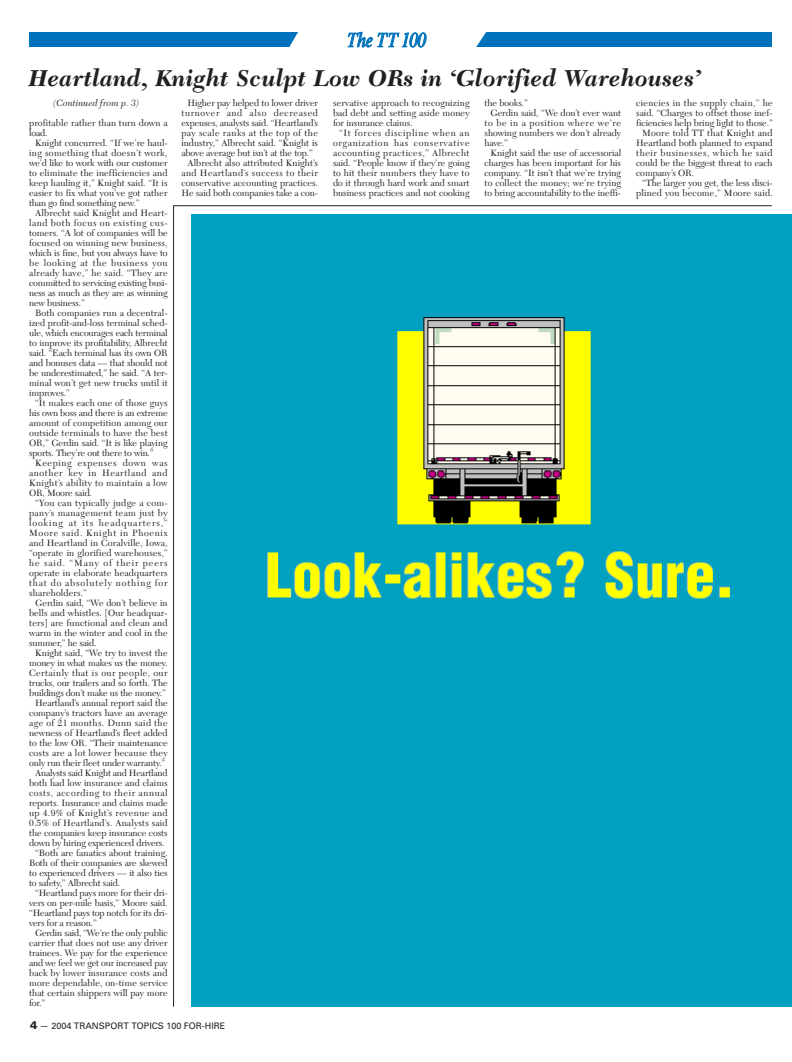
<style>
.page{position:relative;width:792px;height:1062px;background:#fff}
.page>*{position:absolute;margin:0;border:0;box-sizing:border-box;transform-origin:0 0}
.t1{font:italic 700 24px "New Caledonia";letter-spacing:.01em;color:#231f20}
.t2{font:italic condensed 20.4px "Times New Roman";letter-spacing:-.03em;color:#0072bc}
.t3{font:9.5px/10px "New Caledonia";color:#231f20;text-align:justify}
.t4{font:9.5px "New Caledonia";letter-spacing:.02em;color:#231f20}
.t5{font:9.5px "New Caledonia";letter-spacing:.045em;color:#231f20}
.t6{font:9.5px "New Caledonia";letter-spacing:.06em;color:#231f20}
.t7{font:9.5px "New Caledonia";letter-spacing:.04em;color:#231f20}
.t8{font:9.5px "New Caledonia";letter-spacing:.035em;color:#231f20}
.t9{font:9.5px "New Caledonia";letter-spacing:.025em;color:#231f20}
.t10{font:9.5px "New Caledonia";letter-spacing:.055em;color:#231f20}
.t11{font:9.5px "New Caledonia";letter-spacing:.065em;color:#231f20}
.t12{font:9.5px "New Caledonia";letter-spacing:.03em;color:#231f20}
.t13{font:italic 9.5px "New Caledonia";color:#231f20}
.t14{font:9px "Univers";color:#231f20}
.s1{font-weight:900;font-size:11px}
</style>
<div class="page">
<hr style="left:173px;top:205px;width:599px;height:1px;background:#231f20">
<hr style="left:173px;top:206px;width:1px;height:801px;background:#231f20">
<img style="left:192px;top:214px;width:600px;height:792px">
<div style="left:29px;top:33px;width:743px;height:14px;background:#0072bc"></div>
<div style="left:287px;top:32px;width:199px;height:15px;background:#fff"></div>
<h2 class="t2" style="left:346px;top:32px;width:81px">The TT 100</h2>
<h1 class="t1" style="left:29px;top:68px;width:674px">Heartland, Knight Sculpt Low ORs in ‘Glorified Warehouses’</h1>
<p class="t13" style="left:53px;top:99px;width:87px">(Continued from p. 3)</p>
<p class="t8" style="left:636px;top:99px;width:138px">ciencies in the supply chain,” he</p>
<p class="t3" style="left:636px;top:109px;width:138px">said. “Charges to offset those inef-</p>
<p class="t3" style="left:636px;top:119px;width:138px">ficiencies help bring light to those.”</p>
<p class="t12" style="left:642px;top:129px;width:132px">Moore told TT that Knight and</p>
<p class="t3" style="left:636px;top:139px;width:138px">Heartland both planned to expand</p>
<p class="t6" style="left:636px;top:149px;width:138px">their businesses, which he said</p>
<p class="t3" style="left:636px;top:159px;width:138px">could be the biggest threat to each</p>
<p class="t3" style="left:636px;top:169px;width:59px">company’s OR.</p>
<p class="t3" style="left:642px;top:179px;width:132px">“The larger you get, the less disci-</p>
<p class="t4" style="left:636px;top:189px;width:138px">plined you become,” Moore said.</p>
<p class="t3" style="left:485px;top:99px;width:45px">the books.”</p>
<p class="t3" style="left:491px;top:109px;width:132px">Gerdin said, “We don’t ever want</p>
<p class="t10" style="left:485px;top:119px;width:138px">to be in a position where we’re</p>
<p class="t3" style="left:485px;top:129px;width:138px">showing numbers we don’t already</p>
<p class="t3" style="left:485px;top:139px;width:25px">have.”</p>
<p class="t3" style="left:491px;top:149px;width:132px">Knight said the use of accessorial</p>
<p class="t3" style="left:485px;top:159px;width:138px">charges has been important for his</p>
<p class="t3" style="left:485px;top:169px;width:138px">company. “It isn’t that we’re trying</p>
<p class="t3" style="left:485px;top:179px;width:138px">to collect the money; we’re trying</p>
<p class="t3" style="left:485px;top:189px;width:138px">to bring accountability to the ineffi-</p>
<p class="t3" style="left:333px;top:99px;width:138px">servative approach to recognizing bad debt and setting aside money for insurance claims.</p>
<p class="t3" style="left:333px;top:129px;width:138px;text-indent:6px">“It forces discipline when an organization has conservative accounting practices,” Albrecht said. “People know if they’re going to hit their numbers they have to do it through hard work and smart business practices and not cooking</p>
<p class="t3" style="left:187px;top:99px;width:132px">Higher pay helped to lower driver</p>
<p class="t11" style="left:181px;top:109px;width:138px">turnover and also decreased</p>
<p class="t3" style="left:181px;top:119px;width:138px">expenses, analysts said. “Heartland’s</p>
<p class="t5" style="left:181px;top:129px;width:138px">pay scale ranks at the top of the</p>
<p class="t3" style="left:181px;top:139px;width:138px">industry,” Albrecht said. “Knight is</p>
<p class="t3" style="left:181px;top:149px;width:133px">above average but isn’t at the top.”</p>
<p class="t3" style="left:187px;top:159px;width:132px">Albrecht also attributed Knight’s</p>
<p class="t5" style="left:181px;top:169px;width:138px">and Heartland’s success to their</p>
<p class="t3" style="left:181px;top:179px;width:138px">conservative accounting practices.</p>
<p class="t3" style="left:181px;top:189px;width:138px">He said both companies take a con-</p>
<p class="t3" style="left:29px;top:119px;width:140px">profitable rather than turn down a load.</p>
<p class="t3" style="left:29px;top:139px;width:140px;text-indent:6px">Knight concurred. “If we’re haul&shy;ing something that doesn’t work, we’d like to work with our customer to eliminate the inefficiencies and keep hauling it,” Knight said. “It is easier to fix what you’ve got rather than go find something new.”</p>
<p class="t3" style="left:29px;top:209px;width:140px;text-indent:6px">Albrecht said Knight and Heart&shy;land both focus on existing cus&shy;tomers. “A lot of companies will be focused on winning new business, which is fine, but you always have to be looking at the business you already have,” he said. “They are committed to servicing existing busi&shy;ness as much as they are as winning new business.”</p>
<p class="t3" style="left:29px;top:309px;width:140px;text-indent:6px">Both companies run a decentral&shy;ized profit-and-loss terminal sched&shy;ule, which encourages each terminal to improve its profitability, Albrecht said. “Each terminal has its own OR and bonuses data — that should not be underestimated,” he said. “A ter&shy;minal won’t get new trucks until it improves.”</p>
<p class="t3" style="left:29px;top:399px;width:140px;text-indent:6px">“It makes each one of those guys his own boss and there is an extreme amount of competition among our outside terminals to have the best OR,” Gerdin said. “It is like playing sports. They’re out there to win.”</p>
<p class="t3" style="left:29px;top:459px;width:140px;text-indent:6px">Keeping expenses down was another key in Heartland and Knight’s ability to maintain a low OR, Moore said.</p>
<p class="t3" style="left:29px;top:499px;width:140px;text-indent:6px">“You can typically judge a com&shy;pany’s management team just by looking at its headquarters,” Moore said. Knight in Phoenix and Heartland in Coralville, Iowa, “operate in glorified warehouses,” he said. “Many of their peers operate in elaborate headquarters that do absolutely nothing for shareholders.”</p>
<p class="t3" style="left:29px;top:599px;width:140px;text-indent:6px">Gerdin said, “We don’t believe in bells and whistles. [Our headquar&shy;ters] are functional and clean and warm in the winter and cool in the summer,” he said.</p>
<p class="t3" style="left:35px;top:649px;width:134px">Knight said, “We try to invest the</p>
<p class="t3" style="left:29px;top:659px;width:140px">money in what makes us the money.</p>
<p class="t5" style="left:29px;top:669px;width:140px">Certainly that is our people, our</p>
<p class="t3" style="left:29px;top:679px;width:140px">trucks, our trailers and so forth. The</p>
<p class="t3" style="left:29px;top:689px;width:138px">buildings don’t make us the money.”</p>
<p class="t3" style="left:35px;top:699px;width:134px">Heartland’s annual report said the</p>
<p class="t3" style="left:29px;top:709px;width:140px">company’s tractors have an average</p>
<p class="t7" style="left:29px;top:719px;width:140px">age of 21 months. Dunn said the</p>
<p class="t3" style="left:29px;top:729px;width:140px">newness of Heartland’s fleet added</p>
<p class="t3" style="left:29px;top:739px;width:140px">to the low OR. “Their maintenance</p>
<p class="t9" style="left:29px;top:749px;width:140px">costs are a lot lower because they</p>
<p class="t3" style="left:29px;top:759px;width:138px">only run their fleet under warranty.”</p>
<p class="t3" style="left:35px;top:769px;width:134px">Analysts said Knight and Heartland</p>
<p class="t3" style="left:29px;top:779px;width:140px">both had low insurance and claims</p>
<p class="t6" style="left:29px;top:789px;width:140px">costs, according to their annual</p>
<p class="t3" style="left:29px;top:799px;width:140px">reports. Insurance and claims made</p>
<p class="t7" style="left:29px;top:809px;width:140px">up 4.9% of Knight’s revenue and</p>
<p class="t4" style="left:29px;top:819px;width:140px">0.5% of Heartland’s. Analysts said</p>
<p class="t3" style="left:29px;top:829px;width:140px">the companies keep insurance costs</p>
<p class="t3" style="left:29px;top:839px;width:137px">down by hiring experienced drivers.</p>
<p class="t3" style="left:35px;top:849px;width:134px">“Both are fanatics about training.</p>
<p class="t3" style="left:29px;top:859px;width:140px">Both of their companies are skewed</p>
<p class="t3" style="left:29px;top:869px;width:140px">to experienced drivers — it also ties</p>
<p class="t3" style="left:29px;top:879px;width:92px">to safety,” Albrecht said.</p>
<p class="t3" style="left:35px;top:889px;width:134px">“Heartland pays more for their dri-</p>
<p class="t3" style="left:29px;top:899px;width:140px">vers on per-mile basis,” Moore said.</p>
<p class="t3" style="left:29px;top:909px;width:140px">“Heartland pays top notch for its dri-</p>
<p class="t3" style="left:29px;top:919px;width:69px">vers for a reason.”</p>
<p class="t3" style="left:35px;top:929px;width:134px">Gerdin said, “We’re the only public</p>
<p class="t3" style="left:29px;top:939px;width:140px">carrier that does not use any driver</p>
<p class="t3" style="left:29px;top:949px;width:140px">trainees. We pay for the experience</p>
<p class="t3" style="left:29px;top:959px;width:140px">and we feel we get our increased pay</p>
<p class="t4" style="left:29px;top:969px;width:140px">back by lower insurance costs and</p>
<p class="t3" style="left:29px;top:979px;width:140px">more dependable, on-time service</p>
<p class="t3" style="left:29px;top:989px;width:140px">that certain shippers will pay more</p>
<p class="t3" style="left:29px;top:999px;width:18px">for.”</p>
<p class="t14" style="left:30px;top:1023px;width:197px"><span class="s1">4</span> — 2004 TRANSPORT TOPICS 100 FOR-HIRE</p>
</div>
